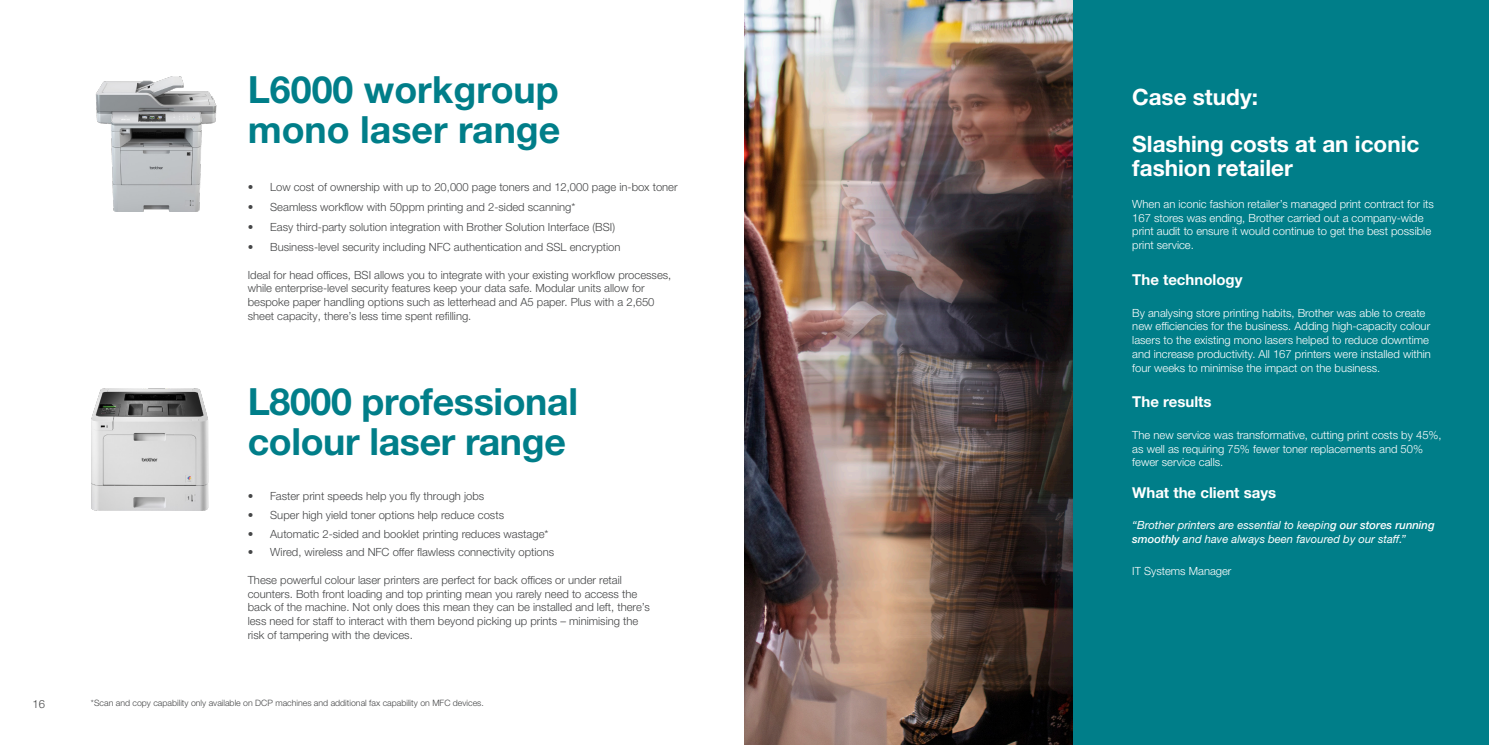
<style>
.page{position:relative;width:1489px;height:745px;background:#fff}
.page>*{position:absolute;margin:0;border:0;box-sizing:border-box;transform-origin:0 0}
.t1{font:700 37.5px/40px "Helvetica Neue LTW1 G";letter-spacing:-.01em;color:#007e89}
.t2{font:700 22.5px/23.8px "Helvetica Neue LTW1 G";color:#fff}
.t3{font:700 15px "Helvetica Neue LTW1 G";color:#fff}
.t4{font:300 11.25px/13.8px "Helvetica Neue LTW1 G";color:#454647}
.t5{font:300 11.25px/13.8px "Helvetica Neue LTW1 G";color:#fff}
.t6{font:italic 11.25px/13.8px "Helvetica Neue LTW1 G";color:#fff}
.t7{font:300 8.75px "Helvetica Neue LTW1 G";color:#454647}
.s1{font-weight:500}
</style>
<div class="page">
<div style="left:1072px;top:0;width:416px;height:744px;background:#007e89"></div>
<img style="left:744px;top:0;width:328px;height:744px">
<img style="left:91px;top:388px;width:118px;height:121px">
<img style="left:95px;top:76px;width:122px;height:135px">
<p class="t4" style="left:32px;top:696px;width:14px">16</p>
<p class="t1" style="left:248px;top:70px;width:314px">L6000 workgroup mono laser range</p>
<p class="t4" style="left:248px;top:180px;width:431px">• Low cost of ownership with up to 20,000 page toners and 12,000 page in-box toner</p>
<p class="t4" style="left:248px;top:200px;width:329px">• Seamless workflow with 50ppm printing and 2-sided scanning*</p>
<p class="t4" style="left:248px;top:220px;width:369px">• Easy third-party solution integration with Brother Solution Interface (BSI)</p>
<p class="t4" style="left:248px;top:240px;width:374px">• Business-level security including NFC authentication and SSL encryption</p>
<p class="t4" style="left:248px;top:267px;width:425px">Ideal for head offices, BSI allows you to integrate with your existing workflow processes, while enterprise-level security features keep your data safe. Modular units allow for bespoke paper handling options such as letterhead and A5 paper. Plus with a 2,650 sheet capacity, there’s less time spent refilling.</p>
<p class="t1" style="left:248px;top:381px;width:332px">L8000 professional colour laser range</p>
<p class="t4" style="left:248px;top:489px;width:238px">• Faster print speeds help you fly through jobs</p>
<p class="t4" style="left:248px;top:507px;width:258px">• Super high yield toner options help reduce costs</p>
<p class="t4" style="left:248px;top:526px;width:302px">• Automatic 2-sided and booklet printing reduces wastage*</p>
<p class="t4" style="left:248px;top:545px;width:308px">• Wired, wireless and NFC offer flawless connectivity options</p>
<p class="t4" style="left:248px;top:572px;width:403px">These powerful colour laser printers are perfect for back offices or under retail counters. Both front loading and top printing mean you rarely need to access the back of the machine. Not only does this mean they can be installed and left, there’s less need for staff to interact with them beyond picking up prints – minimising the risk of tampering with the devices.</p>
<p class="t7" style="left:91px;top:696px;width:394px">*Scan and copy capability only available on DCP machines and additional fax capability on MFC devices.</p>
<p class="t2" style="left:1132px;top:85px;width:127px">Case study:</p>
<p class="t2" style="left:1132px;top:132px;width:289px">Slashing costs at an iconic fashion retailer</p>
<p class="t5" style="left:1132px;top:197px;width:303px">When an iconic fashion retailer’s managed print contract for its 167 stores was ending, Brother carried out a company-wide print audit to ensure it would continue to get the best possible print service.</p>
<p class="t3" style="left:1132px;top:270px;width:112px">The technology</p>
<p class="t5" style="left:1132px;top:305px;width:300px">By analysing store printing habits, Brother was able to create new efficiencies for the business. Adding high-capacity colour lasers to the existing mono lasers helped to reduce downtime and increase productivity. All 167 printers were installed within four weeks to minimise the impact on the business.</p>
<p class="t3" style="left:1132px;top:392px;width:81px">The results</p>
<p class="t5" style="left:1132px;top:427px;width:311px">The new service was transformative, cutting print costs by 45%, as well as requiring 75% fewer toner replacements and 50% fewer service calls.</p>
<p class="t3" style="left:1132px;top:483px;width:145px">What the client says</p>
<p class="t6" style="left:1132px;top:517px;width:304px">“Brother printers are essential to keepin<span class="s1">g our stores running smoothly</span> and have always been favoured by our staff.”</p>
<p class="t5" style="left:1132px;top:563px;width:101px">IT Systems Manager</p>
</div>
